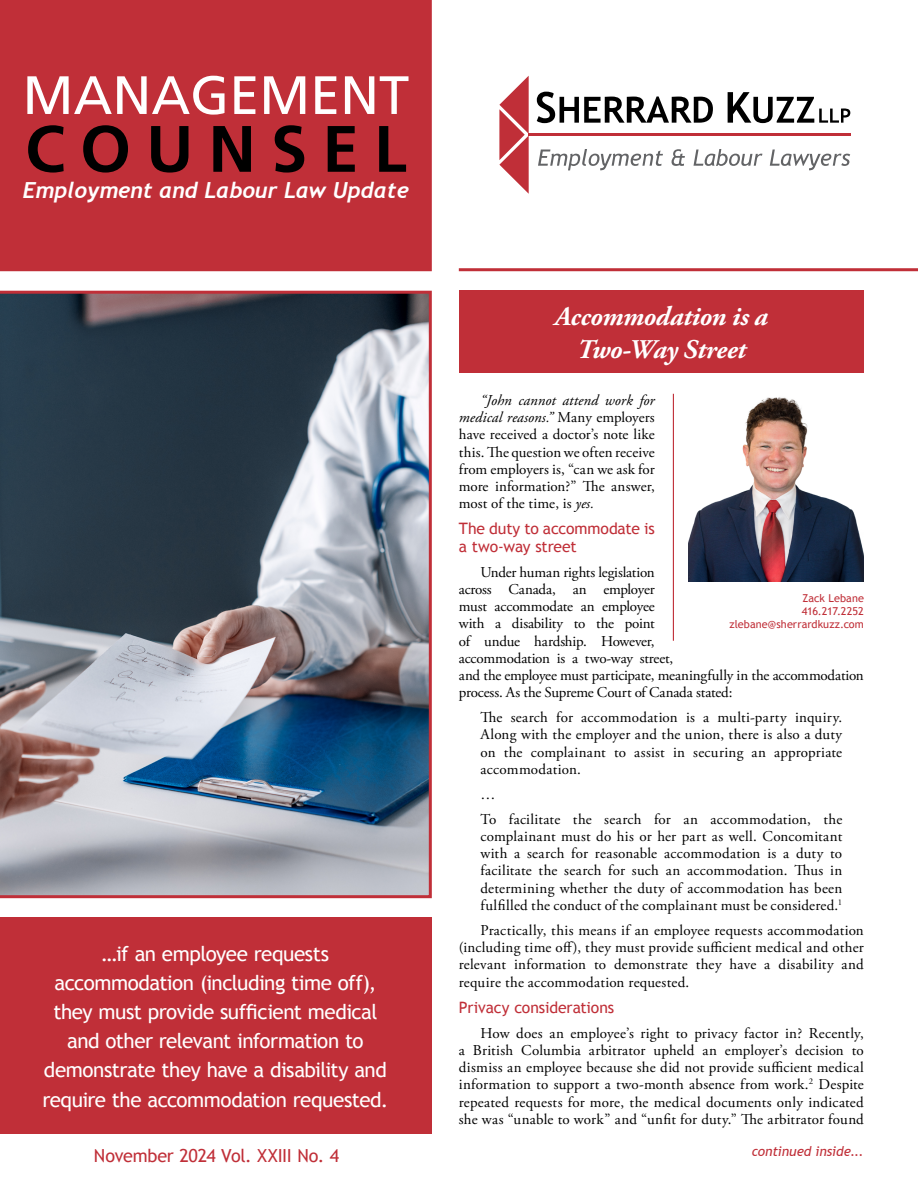
<style>
.page{position:relative;width:918px;height:1188px;background:#fff}
.page>*{position:absolute;margin:0;border:0;box-sizing:border-box;transform-origin:0 0}
.t1{font:700 65.55px "Frutiger";letter-spacing:.23em;color:#000}
.t2{font:54px "Frutiger";color:#fff}
.t3{font:italic 700 27px/32.4px "Adobe Garamond Pro";letter-spacing:-.015em;color:#fff;text-align:center}
.t4{font:italic 700 22.2px "Trebuchet";color:#fff}
.t5{font:20.55px/29.2px "Trebuchet MS";letter-spacing:-.025em;color:#fff;text-align:center}
.t6{font:18px "Trebuchet MS";letter-spacing:-.01em;color:#c02f38}
.t7{font:15.75px/18px "Trebuchet MS";letter-spacing:-.01em;color:#c02f38}
.t8{font:15px/17.2px "Adobe Garamond Pro";color:#000;text-align:justify}
.t9{font:15px/24.8px "Adobe Garamond Pro";letter-spacing:.02em;color:#000}
.t10{font:italic 13.5px "Trebuchet MS";letter-spacing:-.005em;color:#c02f38}
.t11{font:10.8px/13px "Trebuchet MS";letter-spacing:.005em;color:#c02f38;text-align:right}
.s1{font-style:italic}
</style>
<div class="page">
<div style="left:459px;top:291px;width:405px;height:82px;background:#c02f38"></div>
<svg style="left:537px;top:92px;width:176px;height:31px"></svg>
<svg style="left:728px;top:92px;width:122px;height:31px"></svg>
<svg style="left:538px;top:149px;width:125px;height:21px"></svg>
<svg style="left:672px;top:149px;width:13px;height:17px"></svg>
<svg style="left:694px;top:149px;width:68px;height:17px"></svg>
<svg style="left:770px;top:150px;width:80px;height:20px"></svg>
<svg style="left:499px;top:76px;width:30px;height:118px"></svg>
<hr style="left:528px;top:133px;width:322px;height:3px;background:#c02f38">
<div style="left:0;top:0;width:432px;height:271px;background:#c02f38"></div>
<hr style="left:459px;top:268px;width:459px;height:3px;background:#c02f38">
<div style="left:0;top:918px;width:432px;height:216px;background:#c02f38"></div>
<img style="left:0;top:291px;width:432px;height:607px">
<hr style="left:673px;top:394px;width:1px;height:247px;background:#c02f38">
<img style="left:688px;top:397px;width:176px;height:184px">
<h2 class="t2" style="left:23px;top:63px;width:388px">MANAGEMENT</h2>
<h1 class="t1" style="left:25px;top:110px;width:383px">COUNSEL</h1>
<h3 class="t4" style="left:23px;top:177px;width:388px">Employment and Labour Law Update</h3>
<h3 class="t5" style="left:42px;top:939px;width:348px">…if an employee requests accommodation (including time off), they must provide sufficient medical and other relevant information to demonstrate they have a disability and require the accommodation requested.</h3>
<p class="t6" style="left:94px;top:1145px;width:247px">November 2024 Vol. XXIII No. 4</p>
<h3 class="t3" style="left:555px;top:301px;width:215px">Accommodation is a<br>Two-Way Street</h3>
<p class="t8" style="left:459px;top:392px;width:197px;text-indent:22px"><span class="s1">“John cannot attend work for medical reasons.”</span> Many employers have received a doctor’s note like this. The question we often receive from employers is, “can we ask for more information?” The answer, most of the time, is <span class="s1">yes.</span></p>
<p class="t7" style="left:459px;top:520px;width:197px">The duty to accommodate is a two-way street</p>
<p class="t8" style="left:459px;top:564px;width:406px;text-align:left;text-indent:22px">Under human rights legislation<br>across Canada, an employer<br>must accommodate an employee<br>with a disability to the point<br>of undue hardship. However,<br>accommodation is a two-way street,<br>and the employee must participate, meaningfully in the accommodation process. As the Supreme Court of Canada stated:</p>
<p class="t8" style="left:480px;top:709px;width:363px">The search for accommodation is a multi-party inquiry.<br>Along with the employer and the union, there is also a duty on the complainant to assist in securing an appropriate accommodation.</p>
<p class="t9" style="left:480px;top:782px;width:363px">…<br>To facilitate the search for an accommodation, the</p>
<p class="t8" style="left:480px;top:828px;width:363px">complainant must do his or her part as well. Concomitant with a search for reasonable accommodation is a duty to facilitate the search for such an accommodation. Thus in determining whether the duty of accommodation has been fulfilled the conduct of the complainant must be considered.<sup>1</sup></p>
<p class="t8" style="left:459px;top:922px;width:407px;text-indent:22px">Practically, this means if an employee requests accommodation (including time off), they must provide sufficient medical and other relevant information to demonstrate they have a disability and require the accommodation requested.</p>
<p class="t7" style="left:459px;top:998px;width:157px">Privacy considerations</p>
<p class="t8" style="left:459px;top:1025px;width:407px;text-indent:22px">How does an employee’s right to privacy factor in? Recently, a British Columbia arbitrator upheld an employer’s decision to dismiss an employee because she did not provide sufficient medical information to support a two-month absence from work.<sup>2</sup> Despite repeated requests for more, the medical documents only indicated she was “unable to work” and “unfit for duty.” The arbitrator found</p>
<p class="t10" style="left:752px;top:1143px;width:113px">continued inside...</p>
<p class="t11" style="left:729px;top:591px;width:136px">Zack Lebane<br>416.217.2252 zlebane@sherrardkuzz.com</p>
</div>
